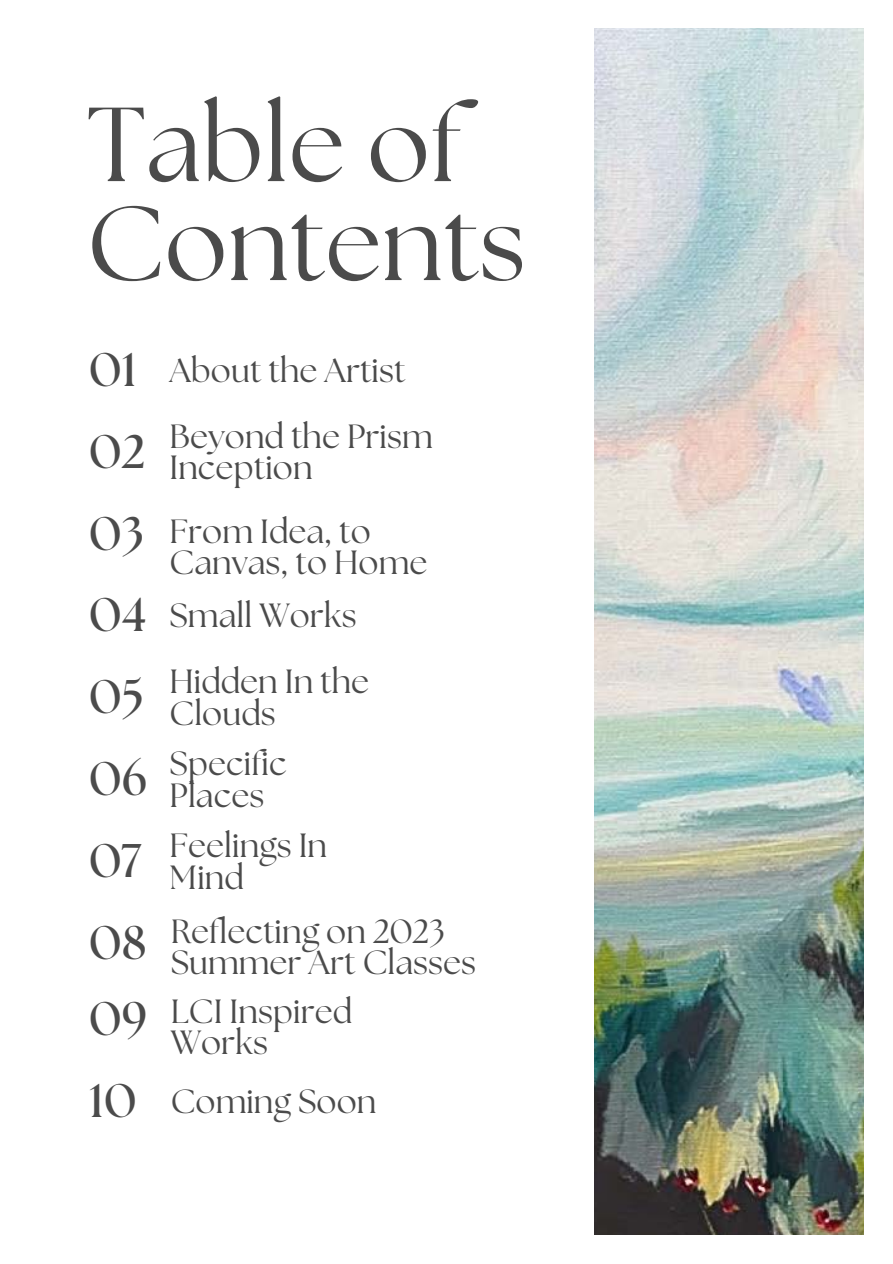
<style>
.page{position:relative;width:893px;height:1264px;background:#fff}
.page>*{position:absolute;margin:0;border:0;box-sizing:border-box;transform-origin:0 0}
.t1{font:104.85px "The Seasons";color:#4b4b4b}
.t2{font:700 47.1px "The Seasons";color:#4b4b4b}
.t3{font:33.45px/31.5px "The Seasons";color:#4b4b4b}
</style>
<div class="page">
<img style="left:594px;top:28px;width:269px;height:1206px">
<p class="t1" style="left:87px;top:97px;width:377px">Table of</p>
<p class="t1" style="left:87px;top:196px;width:440px">Contents</p>
<p class="t2" style="left:89px;top:348px;width:49px">01</p>
<p class="t2" style="left:89px;top:430px;width:58px">02</p>
<p class="t3" style="left:169px;top:356px;width:237px">About the Artist</p>
<p class="t3" style="left:169px;top:423px;width:265px">Beyond the Prism<br>Inception</p>
<p class="t2" style="left:89px;top:512px;width:56px">03</p>
<p class="t3" style="left:169px;top:517px;width:259px">From Idea, to<br>Canvas, to Home</p>
<p class="t2" style="left:89px;top:593px;width:58px">04</p>
<p class="t3" style="left:169px;top:602px;width:189px">Small Works</p>
<p class="t2" style="left:89px;top:675px;width:57px">05</p>
<p class="t3" style="left:169px;top:668px;width:201px">Hidden In the<br>Clouds</p>
<p class="t2" style="left:89px;top:757px;width:59px">06</p>
<p class="t3" style="left:169px;top:750px;width:119px">Specific<br>Places</p>
<p class="t2" style="left:89px;top:839px;width:53px">07</p>
<p class="t3" style="left:169px;top:832px;width:159px">Feelings In<br>Mind</p>
<p class="t2" style="left:89px;top:921px;width:59px">08</p>
<p class="t3" style="left:171px;top:917px;width:307px">Reflecting on 2023<br>Summer Art Classes</p>
<p class="t2" style="left:89px;top:997px;width:59px">09</p>
<p class="t3" style="left:171px;top:997px;width:183px">LCI Inspired<br>Works</p>
<p class="t2" style="left:89px;top:1079px;width:49px">10</p>
<p class="t3" style="left:171px;top:1087px;width:207px">Coming Soon</p>
</div>
